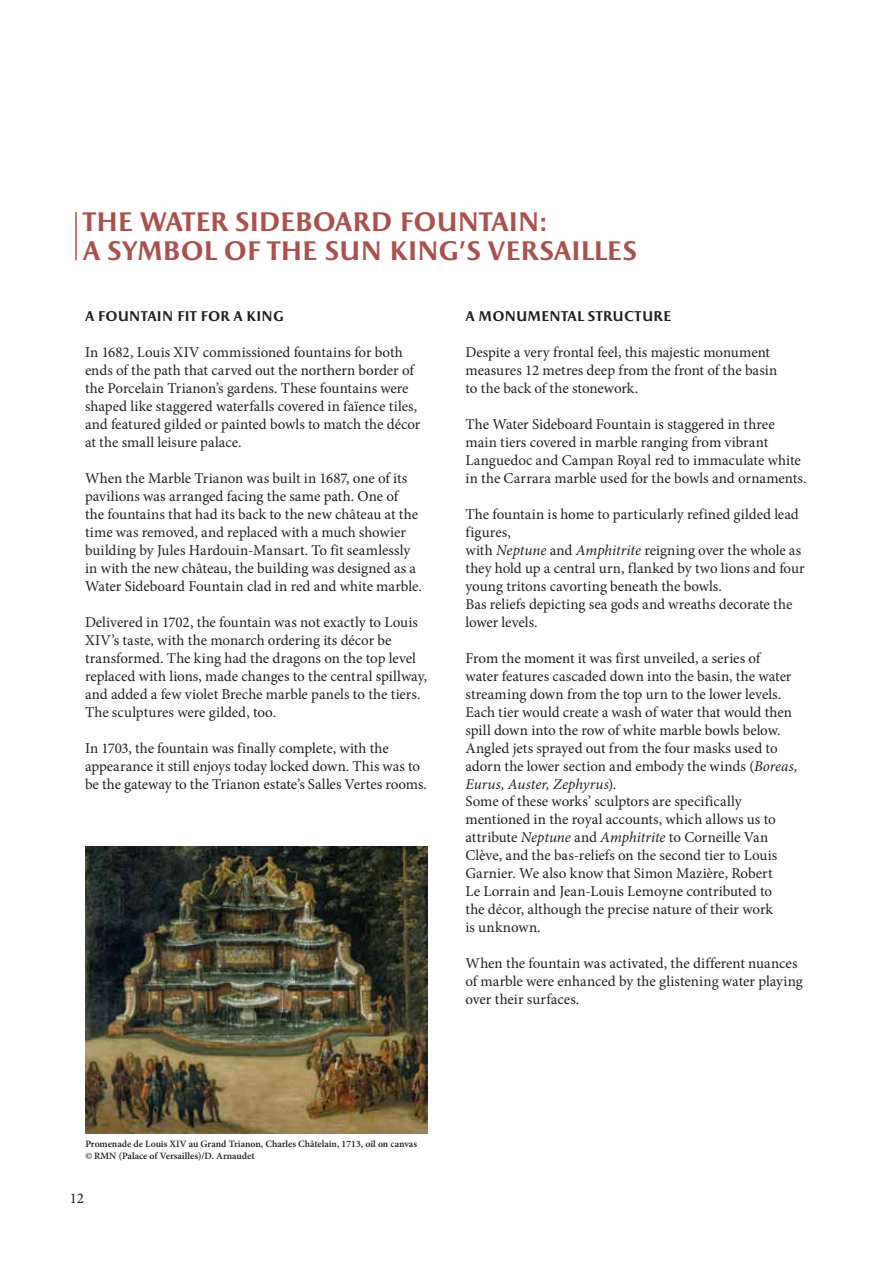
<style>
.page{position:relative;width:893px;height:1263px;background:#fff}
.page>*{position:absolute;margin:0;border:0;box-sizing:border-box;transform-origin:0 0}
.t1{font:700 27px/29.7px "Apollon";letter-spacing:-.04em;color:#aa504d}
.t2{font:15px/18px "Minion Pro";letter-spacing:-.005em;color:#231f20}
.t3{font:700 14.25px "Apollon";letter-spacing:-.03em;color:#231f20}
.t4{font:600 9.75px/11.7px "Minion Pro";color:#231f20}
.s1{font-style:italic}
</style>
<div class="page">
<hr style="left:75px;top:212px;width:2px;height:48px;background:#aa504d">
<img style="left:85px;top:846px;width:342px;height:288px">
<h1 class="t1" style="left:83px;top:206px;width:556px">THE WATER SIDEBOARD FOUNTAIN:<br>A SYMBOL OF THE SUN KING’S VERSAILLES</h1>
<p class="t3" style="left:85px;top:307px;width:201px">A FOUNTAIN FIT FOR A KING</p>
<p class="t2" style="left:85px;top:344px;width:337px">In 1682, Louis XIV commissioned fountains for both ends of the path that carved out the northern border of the Porcelain Trianon’s gardens. These fountains were shaped like staggered waterfalls covered in faïence tiles, and featured gilded or painted bowls to match the décor at the small leisure palace.</p>
<p class="t2" style="left:85px;top:470px;width:338px">When the Marble Trianon was built in 1687, one of its pavilions was arranged facing the same path. One of<br>the fountains that had its back to the new château at the time was removed, and replaced with a much showier building by Jules Hardouin-Mansart. To fit seamlessly in with the new château, the building was designed as a Water Sideboard Fountain clad in red and white marble.</p>
<p class="t2" style="left:85px;top:614px;width:344px">Delivered in 1702, the fountain was not exactly to Louis XIV’s taste, with the monarch ordering its décor be transformed. The king had the dragons on the top level replaced with lions, made changes to the central spillway, and added a few violet Breche marble panels to the tiers.<br>The sculptures were gilded, too.</p>
<p class="t2" style="left:85px;top:740px;width:343px">In 1703, the fountain was finally complete, with the appearance it still enjoys today locked down. This was to be the gateway to the Trianon estate’s Salles Vertes rooms.</p>
<p class="t3" style="left:465px;top:307px;width:208px">A MONUMENTAL STRUCTURE</p>
<p class="t2" style="left:465px;top:344px;width:313px">Despite a very frontal feel, this majestic monument measures 12 metres deep from the front of the basin to the back of the stonework.</p>
<p class="t2" style="left:465px;top:416px;width:343px">The Water Sideboard Fountain is staggered in three main tiers covered in marble ranging from vibrant Languedoc and Campan Royal red to immaculate white in the Carrara marble used for the bowls and ornaments.</p>
<p class="t2" style="left:465px;top:506px;width:341px">The fountain is home to particularly refined gilded lead figures,<br>with <span class="s1">Neptune</span> and <span class="s1">Amphitrite</span> reigning over the whole as they hold up a central urn, flanked by two lions and four young tritons cavorting beneath the bowls.<br>Bas reliefs depicting sea gods and wreaths decorate the lower levels.</p>
<p class="t2" style="left:465px;top:650px;width:334px">From the moment it was first unveiled, a series of<br>water features cascaded down into the basin, the water streaming down from the top urn to the lower levels.<br>Each tier would create a wash of water that would then spill down into the row of white marble bowls below.<br>Angled jets sprayed out from the four masks used to adorn the lower section and embody the winds (<span class="s1">Boreas, Eurus, Auster, Zephyrus</span>).<br>Some of these works’ sculptors are specifically mentioned in the royal accounts, which allows us to attribute <span class="s1">Neptune</span> and <span class="s1">Amphitrite</span> to Corneille Van Clève, and the bas-reliefs on the second tier to Louis Garnier. We also know that Simon Mazière, Robert<br>Le Lorrain and Jean-Louis Lemoyne contributed to<br>the décor, although the precise nature of their work<br>is unknown.</p>
<p class="t2" style="left:465px;top:956px;width:339px">When the fountain was activated, the different nuances of marble were enhanced by the glistening water playing over their surfaces.</p>
<p class="t4" style="left:85px;top:1139px;width:333px">Promenade de Louis XIV au Grand Trianon, Charles Châtelain, 1713, oil on canvas © RMN (Palace of Versailles)/D. Arnaudet</p>
<p class="t2" style="left:70px;top:1191px;width:16px">12</p>
</div>
